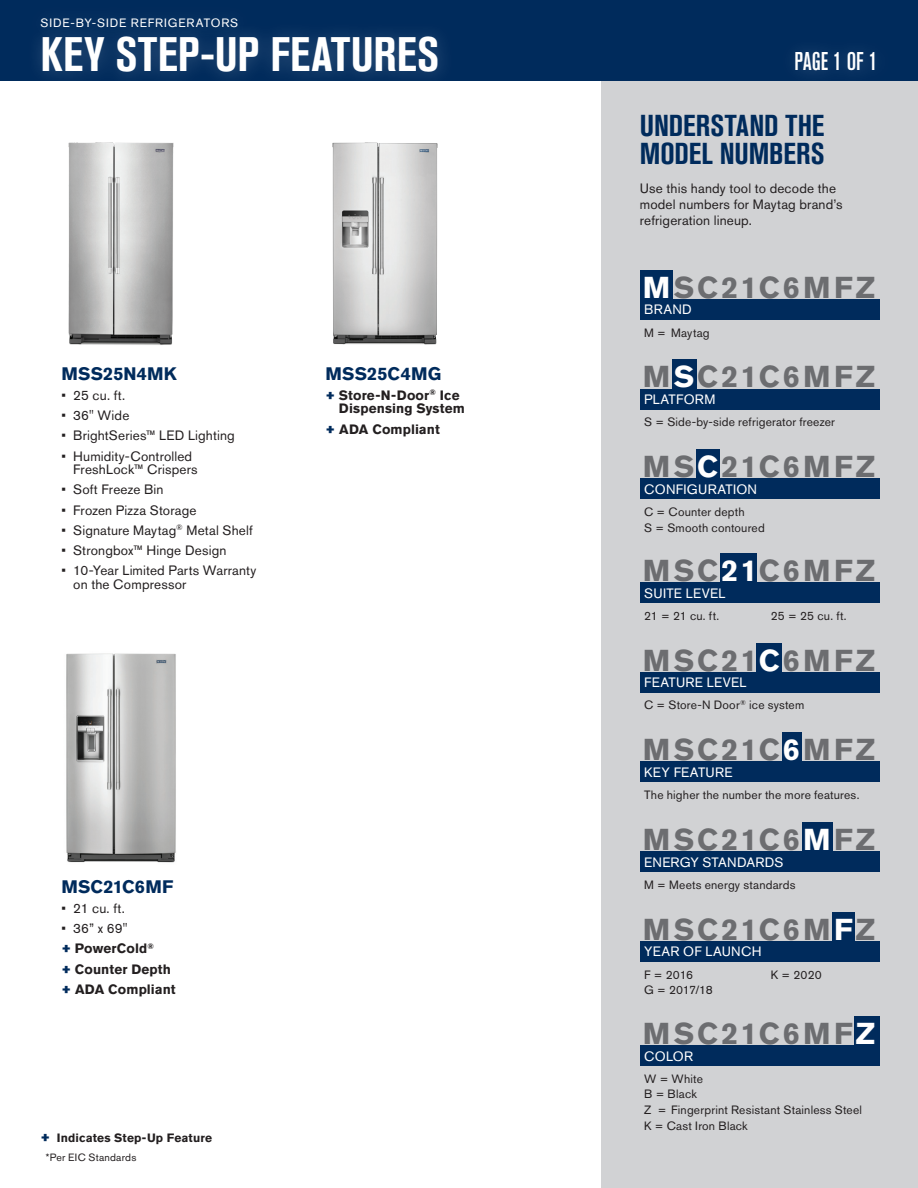
<style>
.page{position:relative;width:918px;height:1188px;background:#fff}
.page>*{position:absolute;margin:0;border:0;box-sizing:border-box;transform-origin:0 0}
.Page_header_black{font:700 condensed 48px "Akzidenz Grotesk BE";letter-spacing:.01em;color:#fff}
.Model__s{font:700 30px "Akzidenz Grotesk BE";letter-spacing:.11em;color:#6c6d70}
.Subheader_white_12pt{font:700 condensed 30px/28.5px "Akzidenz Grotesk BE";letter-spacing:-.005em;color:#002b5c}
.Page_header_black-2{font:500 condensed 25.5px "Akzidenz Grotesk BE";color:#fff}
.Subhead_gold_10pt{font:700 18px "Akzidenz Grotesk BE";letter-spacing:.01em;color:#002b5c}
.bullets_black_8pt{font:13.5px/13.5px "Akzidenz Grotesk BE";letter-spacing:.01em;color:#231f20}
.subhead_wp_grey_9pt{font:13.5px "Akzidenz Grotesk BE";letter-spacing:.02em;color:#fff}
.bullets_black_8pt-2{font:700 13.5px/13.5px "Akzidenz Grotesk BE";letter-spacing:.01em;color:#231f20}
.Body_copy_white_9pt{font:13.5px/16.2px "Akzidenz Grotesk BE";letter-spacing:.01em;color:#231f20}
.body_copy_white_8pt{font:12px "Akzidenz Grotesk BE";letter-spacing:.015em;color:#231f20}
.Page_header_black-3{font:12px "Akzidenz Grotesk BE";letter-spacing:.075em;color:#fff}
.bullets_black_8pt-3{font:700 12px "Akzidenz Grotesk BE";letter-spacing:.01em;color:#231f20}
.bullets_black_8pt-4{font:10.5px "Akzidenz Grotesk BE";letter-spacing:.02em;color:#231f20}
.s1{font-family:"Akzidenz Grotesk BE Super";font-weight:400;color:#002b5c}
.s2{font-family:"Akzidenz Grotesk BE Super";font-weight:400;font-size:13.5px;color:#002b5c}
.s3{color:#fff}
</style>
<div class="page">
<div style="left:0;top:0;width:918px;height:81px;background:#002b5c"></div>
<div style="left:602px;top:81px;width:316px;height:1107px;background:#d1d2d4"></div>
<div style="left:26px;top:21px;width:430px;height:68px;background:#fff;opacity:.2"></div>
<img style="left:68px;top:142px;width:106px;height:203px">
<img style="left:66px;top:653px;width:110px;height:210px">
<img style="left:332px;top:142px;width:106px;height:203px">
<div style="left:780px;top:36px;width:112px;height:52px;background:#fff;opacity:.2"></div>
<div style="left:26px;top:3px;width:228px;height:42px;background:#052f5f"></div>
<div style="left:640px;top:299px;width:240px;height:21px;background:#002b5c"></div>
<div style="left:640px;top:270px;width:33px;height:50px;background:#002b5c"></div>
<div style="left:640px;top:389px;width:240px;height:20px;background:#002b5c"></div>
<div style="left:672px;top:360px;width:25px;height:49px;background:#002b5c"></div>
<div style="left:640px;top:479px;width:240px;height:20px;background:#002b5c"></div>
<div style="left:696px;top:449px;width:24px;height:50px;background:#002b5c"></div>
<div style="left:640px;top:583px;width:240px;height:20px;background:#002b5c"></div>
<div style="left:720px;top:554px;width:37px;height:49px;background:#002b5c"></div>
<div style="left:640px;top:762px;width:240px;height:20px;background:#002b5c"></div>
<div style="left:782px;top:733px;width:20px;height:49px;background:#002b5c"></div>
<div style="left:640px;top:672px;width:240px;height:20px;background:#002b5c"></div>
<div style="left:757px;top:643px;width:25px;height:49px;background:#002b5c"></div>
<div style="left:640px;top:851px;width:240px;height:21px;background:#002b5c"></div>
<div style="left:802px;top:822px;width:30px;height:50px;background:#002b5c"></div>
<div style="left:640px;top:941px;width:240px;height:20px;background:#002b5c"></div>
<div style="left:832px;top:912px;width:22px;height:49px;background:#002b5c"></div>
<div style="left:640px;top:1045px;width:240px;height:21px;background:#002b5c"></div>
<div style="left:854px;top:1016px;width:26px;height:50px;background:#002b5c"></div>
<p class="Page_header_black-3" style="left:40px;top:16px;width:199px">SIDE-BY-SIDE REFRIGERATORS</p>
<p class="Page_header_black" style="left:40px;top:27px;width:400px">KEY STEP-UP FEATURES</p>
<p class="Subhead_gold_10pt" style="left:61px;top:363px;width:117px">MSS25N4MK</p>
<p class="bullets_black_8pt" style="left:61px;top:388px;width:65px">• 25 cu. ft.</p>
<p class="bullets_black_8pt" style="left:61px;top:408px;width:70px">• 36" Wide</p>
<p class="bullets_black_8pt" style="left:61px;top:429px;width:175px">• BrightSeries™ LED Lighting</p>
<p class="bullets_black_8pt" style="left:73px;top:449px;width:126px;text-indent:-12px">• Humidity-Controlled<br>FreshLock™ Crispers</p>
<p class="bullets_black_8pt" style="left:61px;top:483px;width:104px">• Soft Freeze Bin</p>
<p class="bullets_black_8pt" style="left:61px;top:503px;width:137px">• Frozen Pizza Storage</p>
<p class="bullets_black_8pt" style="left:61px;top:523px;width:193px">• Signature Maytag<sup>®</sup> Metal Shelf</p>
<p class="bullets_black_8pt" style="left:61px;top:543px;width:167px">• Strongbox™ Hinge Design</p>
<p class="bullets_black_8pt" style="left:73px;top:564px;width:185px;text-indent:-12px">• 10-Year Limited Parts Warranty on the Compressor</p>
<p class="Subhead_gold_10pt" style="left:326px;top:363px;width:117px">MSS25C4MG</p>
<p class="bullets_black_8pt-2" style="left:339px;top:388px;width:128px;text-indent:-13px"><span class="s1">+</span> Store-N-Door<sup>®</sup> Ice<br>Dispensing System</p>
<p class="bullets_black_8pt-2" style="left:326px;top:422px;width:116px"><span class="s1">+</span> ADA Compliant</p>
<p class="Subhead_gold_10pt" style="left:61px;top:876px;width:113px">MSC21C6MF</p>
<p class="bullets_black_8pt" style="left:61px;top:901px;width:65px">• 21 cu. ft.</p>
<p class="bullets_black_8pt" style="left:61px;top:921px;width:68px">• 36” x 69"</p>
<p class="bullets_black_8pt-2" style="left:61px;top:942px;width:94px"><span class="s1">+</span> PowerCold<sup>®</sup></p>
<p class="bullets_black_8pt-2" style="left:61px;top:962px;width:111px"><span class="s1">+</span> Counter Depth</p>
<p class="bullets_black_8pt-2" style="left:61px;top:982px;width:116px"><span class="s1">+</span> ADA Compliant</p>
<p class="bullets_black_8pt-3" style="left:40px;top:1131px;width:173px"><span class="s2">+</span> Indicates Step-Up Feature</p>
<p class="bullets_black_8pt-4" style="left:46px;top:1151px;width:92px">*Per EIC Standards</p>
<p class="Page_header_black-2" style="left:795px;top:47px;width:84px">PAGE 1 OF 1</p>
<p class="Subheader_white_12pt" style="left:640px;top:111px;width:186px">UNDERSTAND THE<br>MODEL NUMBERS</p>
<p class="Body_copy_white_9pt" style="left:640px;top:180px;width:204px">Use this handy tool to decode the model numbers for Maytag brand’s refrigeration lineup.</p>
<p class="Model__s" style="left:643px;top:270px;width:234px"><span class="s3">M</span>SC21C6MFZ</p>
<p class="subhead_wp_grey_9pt" style="left:644px;top:302px;width:49px">BRAND</p>
<p class="body_copy_white_8pt" style="left:644px;top:325px;width:67px">M = Maytag</p>
<p class="Model__s" style="left:643px;top:360px;width:234px">M<span class="s3">S</span>C21C6MFZ</p>
<p class="subhead_wp_grey_9pt" style="left:644px;top:391px;width:73px">PLATFORM</p>
<p class="body_copy_white_8pt" style="left:644px;top:415px;width:192px">S = Side-by-side refrigerator freezer</p>
<p class="Model__s" style="left:643px;top:449px;width:234px">MS<span class="s3">C</span>21C6MFZ</p>
<p class="subhead_wp_grey_9pt" style="left:644px;top:481px;width:114px">CONFIGURATION</p>
<p class="body_copy_white_8pt" style="left:644px;top:505px;width:102px">C = Counter depth</p>
<p class="body_copy_white_8pt" style="left:644px;top:520px;width:122px">S = Smooth contoured</p>
<p class="Model__s" style="left:643px;top:554px;width:234px">MSC<span class="s3">21</span>C6MFZ</p>
<p class="subhead_wp_grey_9pt" style="left:644px;top:585px;width:83px">SUITE LEVEL</p>
<p class="body_copy_white_8pt" style="left:644px;top:609px;width:76px">21 = 21 cu. ft.</p>
<p class="body_copy_white_8pt" style="left:771px;top:609px;width:77px">25 = 25 cu. ft.</p>
<h2 class="Model__s" style="left:643px;top:643px;width:234px">MSC21<span class="s3">C</span>6MFZ</h2>
<p class="subhead_wp_grey_9pt" style="left:644px;top:675px;width:104px">FEATURE LEVEL</p>
<p class="body_copy_white_8pt" style="left:644px;top:698px;width:162px">C = Store-N Door<sup>®</sup> ice system</p>
<h2 class="Model__s" style="left:643px;top:732px;width:234px">MSC21C<span class="s3">6</span>MFZ</h2>
<p class="subhead_wp_grey_9pt" style="left:644px;top:764px;width:90px">KEY FEATURE</p>
<p class="body_copy_white_8pt" style="left:644px;top:788px;width:217px">The higher the number the more features.</p>
<h2 class="Model__s" style="left:643px;top:822px;width:234px">MSC21C6<span class="s3">M</span>FZ</h2>
<p class="subhead_wp_grey_9pt" style="left:644px;top:854px;width:141px">ENERGY STANDARDS</p>
<p class="body_copy_white_8pt" style="left:644px;top:877px;width:153px">M = Meets energy standards</p>
<p class="Model__s" style="left:643px;top:912px;width:234px">MSC21C6M<span class="s3">F</span>Z</p>
<p class="subhead_wp_grey_9pt" style="left:644px;top:944px;width:119px">YEAR OF LAUNCH</p>
<p class="body_copy_white_8pt" style="left:644px;top:967px;width:50px">F = 2016</p>
<p class="body_copy_white_8pt" style="left:644px;top:983px;width:70px">G = 2017/18</p>
<p class="body_copy_white_8pt" style="left:771px;top:967px;width:52px">K = 2020</p>
<p class="Model__s" style="left:643px;top:1016px;width:234px">MSC21C6MF<span class="s3">Z</span></p>
<p class="subhead_wp_grey_9pt" style="left:644px;top:1048px;width:50px">COLOR</p>
<p class="body_copy_white_8pt" style="left:644px;top:1071px;width:60px">W = White</p>
<p class="body_copy_white_8pt" style="left:644px;top:1087px;width:54px">B = Black</p>
<p class="body_copy_white_8pt" style="left:644px;top:1103px;width:219px">Z = Fingerprint Resistant Stainless Steel</p>
<p class="body_copy_white_8pt" style="left:644px;top:1119px;width:105px">K = Cast Iron Black</p>
</div>
